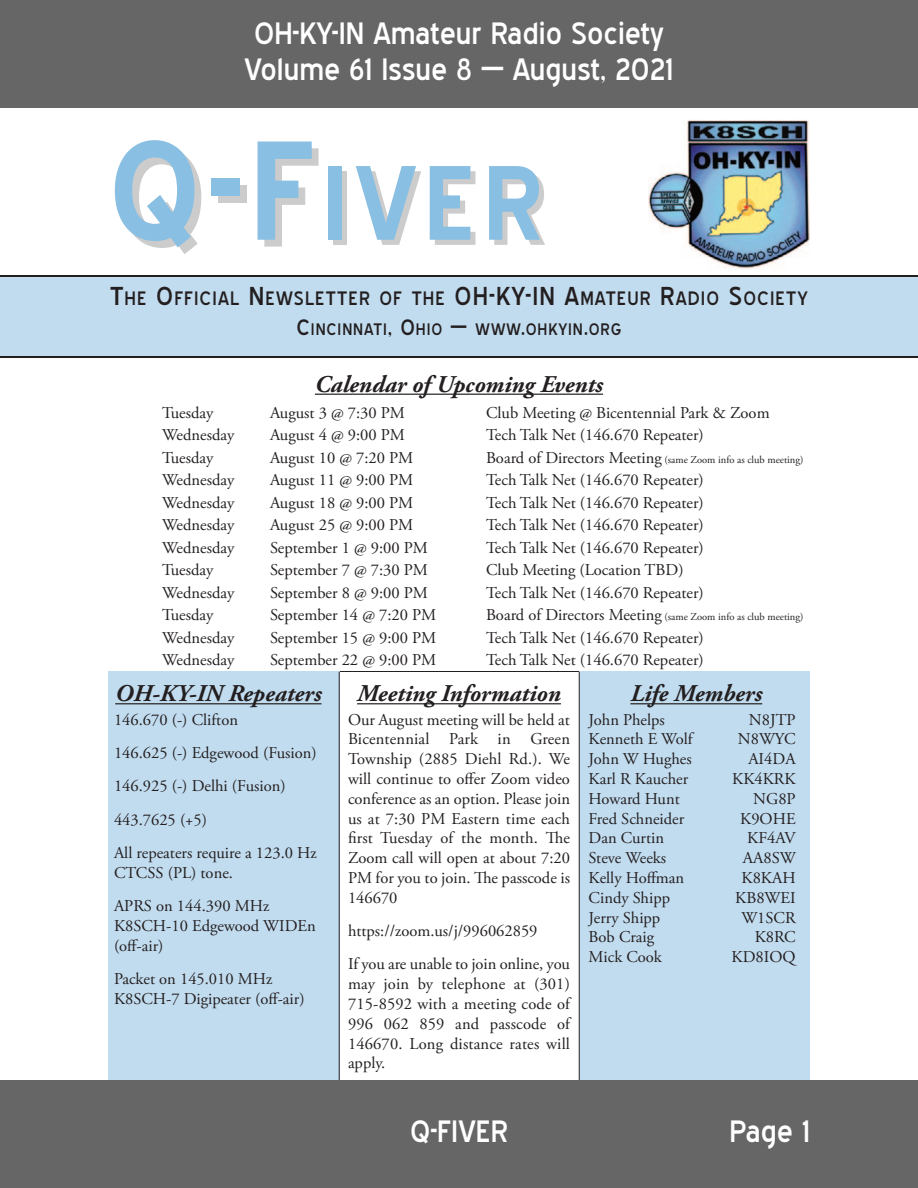
<style>
.page{position:relative;width:918px;height:1188px;background:#fff}
.page>*{position:absolute;margin:0;border:0;box-sizing:border-box;transform-origin:0 0}
.t1{font:700 102.6px "Blue Highway";color:#89bfe2}
.t2{font:30px "Blue Highway";color:#fff}
.t3{font:italic 700 24px "Adobe Garamond Pro";color:#231f20}
.t4{font:18.9px "Blue Highway";letter-spacing:.055em;color:#231f20}
.t5{font:16.5px/19.8px "Adobe Garamond Pro";color:#231f20}
.t6{font:16.2px "Blue Highway";letter-spacing:.055em;color:#231f20}
.t7{font:10.5px "Adobe Garamond Pro";color:#231f20}
.s1{font-size:136.8px}
.s2{font-size:25.2px}
.s3{font-size:21.6px}
.s4{font-size:16.5px}
</style>
<div class="page">
<div style="left:0;top:1080px;width:918px;height:108px;background:#666"></div>
<div style="left:0;top:0;width:918px;height:108px;background:#666"></div>
<img style="left:648px;top:120px;width:162px;height:149px">
<div style="left:0;top:276px;width:918px;height:81px;background:#c2dcef"></div>
<hr style="left:0;top:275px;width:918px;height:1px;background:#231f20">
<hr style="left:0;top:357px;width:918px;height:1px;background:#231f20">
<hr style="left:108px;top:671px;width:702px;height:1px;background:#231f20">
<hr style="left:315px;top:394px;width:288px;height:1px;background:#231f20">
<div style="left:108px;top:672px;width:231px;height:408px;background:#c2dcef"></div>
<hr style="left:115px;top:703px;width:206px;height:1px;background:#231f20">
<hr style="left:357px;top:703px;width:204px;height:1px;background:#231f20">
<div style="left:580px;top:672px;width:230px;height:408px;background:#c2dcef"></div>
<hr style="left:630px;top:703px;width:132px;height:1px;background:#231f20">
<hr style="left:339px;top:672px;width:1px;height:408px;background:#231f20">
<hr style="left:579px;top:672px;width:1px;height:408px;background:#231f20">
<p class="t2" style="left:254px;top:15px;width:411px">OH-KY-IN Amateur Radio Society</p>
<p class="t2" style="left:244px;top:51px;width:430px">Volume 61 Issue 8 — August, 2021</p>
<p class="t1" style="left:108px;top:141px;width:437px"><span class="s1">Q-F</span>IVER</p>
<p class="t4" style="left:110px;top:287px;width:699px"><span class="s2">T</span>HE <span class="s2">O</span>FFICIAL <span class="s2">N</span>EWSLETTER OF THE <span class="s2">OH-KY-IN A</span>MATEUR <span class="s2">R</span>ADIO <span class="s2">S</span>OCIETY</p>
<p class="t6" style="left:297px;top:319px;width:326px"><span class="s3">C</span>INCINNATI<span class="s3">, O</span>HIO <span class="s3">—</span> WWW<span class="s3">.</span>OHKYIN<span class="s3">.</span>ORG</p>
<p class="t3" style="left:315px;top:374px;width:290px">Calendar of Upcoming Events</p>
<p class="t5" style="left:162px;top:404px;width:53px">Tuesday</p>
<p class="t5" style="left:270px;top:404px;width:136px">August 3 @ 7:30 PM</p>
<p class="t5" style="left:486px;top:404px;width:285px">Club Meeting @ Bicentennial Park &amp; Zoom</p>
<p class="t5" style="left:162px;top:427px;width:74px">Wednesday</p>
<p class="t5" style="left:270px;top:427px;width:136px">August 4 @ 9:00 PM</p>
<p class="t5" style="left:486px;top:427px;width:219px">Tech Talk Net (146.670 Repeater)</p>
<p class="t5" style="left:162px;top:449px;width:53px">Tuesday</p>
<p class="t5" style="left:270px;top:449px;width:145px">August 10 @ 7:20 PM</p>
<p class="t7" style="left:486px;top:455px;width:319px"><span class="s4">Board of Directors Meeting</span> (same Zoom info as club meeting)</p>
<p class="t5" style="left:162px;top:472px;width:74px">Wednesday</p>
<p class="t5" style="left:270px;top:472px;width:145px">August 11 @ 9:00 PM</p>
<p class="t5" style="left:486px;top:472px;width:219px">Tech Talk Net (146.670 Repeater)</p>
<p class="t5" style="left:162px;top:494px;width:74px">Wednesday</p>
<p class="t5" style="left:270px;top:494px;width:145px">August 18 @ 9:00 PM</p>
<p class="t5" style="left:486px;top:494px;width:219px">Tech Talk Net (146.670 Repeater)</p>
<p class="t5" style="left:162px;top:517px;width:74px">Wednesday</p>
<p class="t5" style="left:270px;top:517px;width:145px">August 25 @ 9:00 PM</p>
<p class="t5" style="left:486px;top:517px;width:219px">Tech Talk Net (146.670 Repeater)</p>
<p class="t5" style="left:162px;top:539px;width:74px">Wednesday</p>
<p class="t5" style="left:270px;top:539px;width:159px">September 1 @ 9:00 PM</p>
<p class="t5" style="left:486px;top:539px;width:219px">Tech Talk Net (146.670 Repeater)</p>
<p class="t5" style="left:162px;top:562px;width:53px">Tuesday</p>
<p class="t5" style="left:270px;top:562px;width:159px">September 7 @ 7:30 PM</p>
<p class="t5" style="left:486px;top:562px;width:199px">Club Meeting (Location TBD)</p>
<p class="t5" style="left:162px;top:584px;width:74px">Wednesday</p>
<p class="t5" style="left:270px;top:584px;width:159px">September 8 @ 9:00 PM</p>
<p class="t5" style="left:486px;top:584px;width:219px">Tech Talk Net (146.670 Repeater)</p>
<p class="t5" style="left:162px;top:607px;width:53px">Tuesday</p>
<p class="t5" style="left:270px;top:607px;width:168px">September 14 @ 7:20 PM</p>
<p class="t7" style="left:486px;top:613px;width:319px"><span class="s4">Board of Directors Meeting</span> (same Zoom info as club meeting)</p>
<p class="t5" style="left:162px;top:629px;width:74px">Wednesday</p>
<p class="t5" style="left:270px;top:629px;width:168px">September 15 @ 9:00 PM</p>
<p class="t5" style="left:486px;top:629px;width:219px">Tech Talk Net (146.670 Repeater)</p>
<p class="t5" style="left:162px;top:652px;width:74px">Wednesday</p>
<p class="t5" style="left:270px;top:652px;width:168px">September 22 @ 9:00 PM</p>
<p class="t5" style="left:486px;top:652px;width:219px">Tech Talk Net (146.670 Repeater)</p>
<p class="t3" style="left:115px;top:684px;width:208px">OH-KY-IN Repeaters</p>
<p class="t5" style="left:114px;top:711px;width:126px">146.670 (-) Clifton</p>
<p class="t5" style="left:114px;top:744px;width:204px">146.625 (-) Edgewood (Fusion)</p>
<p class="t5" style="left:114px;top:778px;width:173px">146.925 (-) Delhi (Fusion)</p>
<p class="t5" style="left:114px;top:811px;width:95px">443.7625 (+5)</p>
<p class="t5" style="left:114px;top:844px;width:204px">All repeaters require a 123.0 Hz<br>CTCSS (PL) tone.</p>
<p class="t5" style="left:114px;top:897px;width:203px">APRS on 144.390 MHz<br>K8SCH-10 Edgewood WIDEn (off-air)</p>
<p class="t5" style="left:114px;top:970px;width:192px">Packet on 145.010 MHz<br>K8SCH-7 Digipeater (off-air)</p>
<p class="t3" style="left:630px;top:684px;width:133px">Life Members</p>
<p class="t5" style="left:589px;top:711px;width:78px">John Phelps</p>
<p class="t5" style="left:749px;top:711px;width:48px">N8JTP</p>
<p class="t5" style="left:589px;top:731px;width:106px">Kenneth E Wolf</p>
<p class="t5" style="left:738px;top:731px;width:59px">N8WYC</p>
<p class="t5" style="left:589px;top:751px;width:105px">John W Hughes</p>
<p class="t5" style="left:748px;top:751px;width:49px">AI4DA</p>
<p class="t5" style="left:589px;top:770px;width:101px">Karl R Kaucher</p>
<p class="t5" style="left:732px;top:770px;width:65px">KK4KRK</p>
<p class="t5" style="left:589px;top:790px;width:93px">Howard Hunt</p>
<p class="t5" style="left:753px;top:790px;width:44px">NG8P</p>
<p class="t5" style="left:589px;top:810px;width:97px">Fred Schneider</p>
<p class="t5" style="left:740px;top:810px;width:57px">K9OHE</p>
<p class="t5" style="left:589px;top:830px;width:77px">Dan Curtin</p>
<p class="t5" style="left:747px;top:830px;width:50px">KF4AV</p>
<p class="t5" style="left:589px;top:850px;width:79px">Steve Weeks</p>
<p class="t5" style="left:743px;top:850px;width:54px">AA8SW</p>
<p class="t5" style="left:589px;top:869px;width:97px">Kelly Hoffman</p>
<p class="t5" style="left:742px;top:869px;width:56px">K8KAH</p>
<p class="t5" style="left:589px;top:889px;width:83px">Cindy Shipp</p>
<p class="t5" style="left:735px;top:889px;width:62px">KB8WEI</p>
<p class="t5" style="left:589px;top:909px;width:73px">Jerry Shipp</p>
<p class="t5" style="left:741px;top:909px;width:56px">W1SCR</p>
<p class="t5" style="left:589px;top:929px;width:67px">Bob Craig</p>
<p class="t5" style="left:755px;top:929px;width:42px">K8RC</p>
<p class="t5" style="left:589px;top:949px;width:75px">Mick Cook</p>
<p class="t5" style="left:732px;top:949px;width:66px">KD8IOQ</p>
<p class="t3" style="left:357px;top:684px;width:205px">Meeting Information</p>
<p class="t5" style="left:348px;top:711px;width:224px;text-align:justify">Our August meeting will be held at Bicentennial Park in Green Township (2885 Diehl Rd.). We will continue to offer Zoom video conference as an option. Please join us at 7:30 PM Eastern time each first Tuesday of the month. The Zoom call will open at about 7:20<br>PM for you to join. The passcode is 146670</p>
<p class="t5" style="left:348px;top:923px;width:191px">https://zoom.us/j/996062859</p>
<p class="t5" style="left:348px;top:956px;width:224px;text-align:justify">If you are unable to join online, you may join by telephone at (301)<br>715-8592 with a meeting code of 996 062 859 and passcode of 146670. Long distance rates will apply.</p>
<p class="t2" style="left:410px;top:1113px;width:99px">Q-FIVER</p>
<p class="t2" style="left:729px;top:1113px;width:82px">Page 1</p>
</div>
